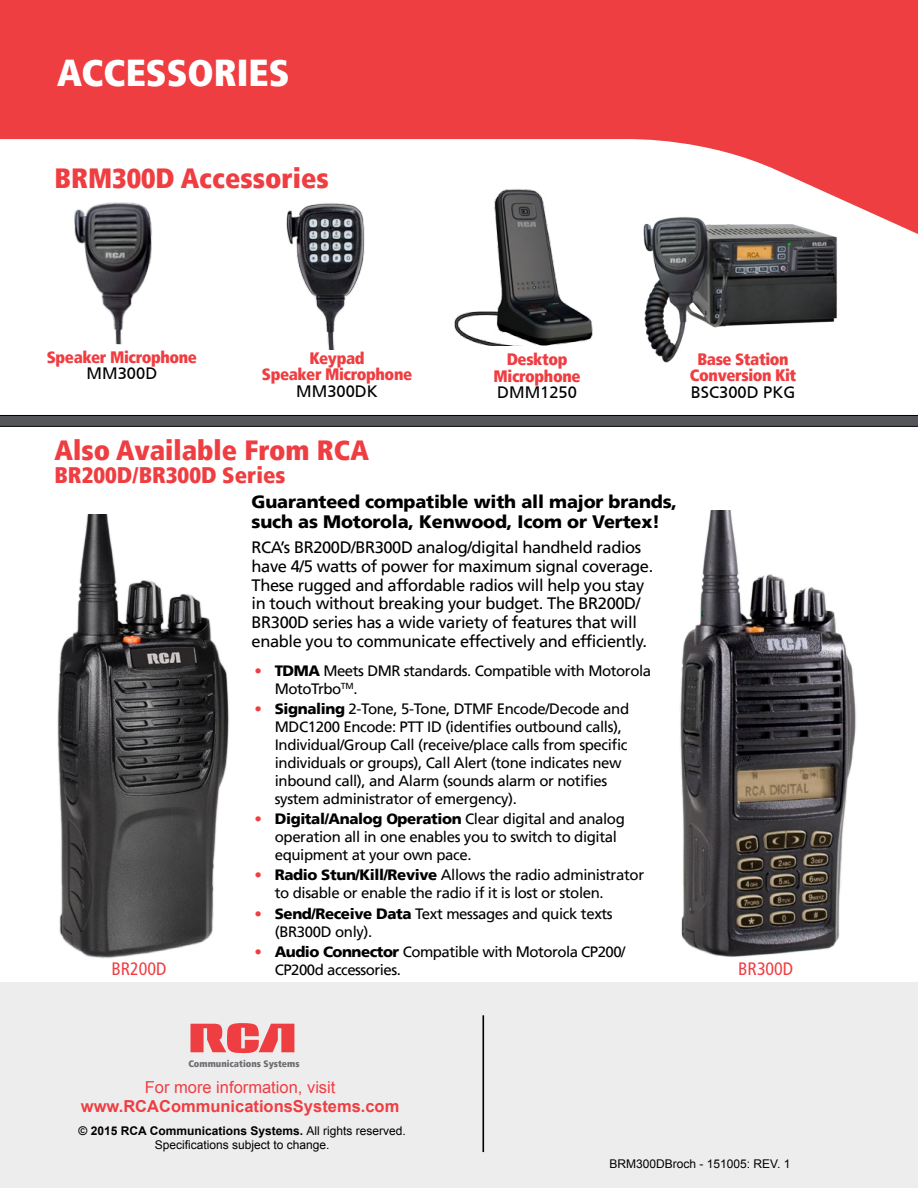
<style>
.page{position:relative;width:918px;height:1188px;background:#fff}
.page>*{position:absolute;margin:0;border:0;box-sizing:border-box;transform-origin:0 0}
.t1{font:900 condensed 37.5px "Frutiger LT";color:#fff}
.t2{font:900 condensed 27.75px "Frutiger LT";color:#ef3e42}
.t3{font:900 condensed 22.5px "Frutiger LT";color:#ef3e42}
.t4{font:900 18px/19.5px "Frutiger LT";letter-spacing:-.01em;color:#000}
.t5{font:condensed 18px "Frutiger LT";color:#ef3e42}
.t6{font:16.5px/18.8px "Frutiger LT";letter-spacing:-.025em;color:#000}
.t7{font:900 condensed 16.5px/16.5px "Frutiger LT";letter-spacing:-.025em;color:#ef3e42;text-align:center}
.t8{font:700 16.5px "Arial";color:#ef3e42}
.t9{font:16.5px "Frutiger CE";color:#000}
.t10{font:16.5px "Arial";color:#ef3e42}
.t11{font:15px/18px "Frutiger LT";letter-spacing:-.025em;color:#000}
.t12{font:12px/14.4px "Arial";color:#000;text-align:center}
.t13{font:900 condensed 9.45px "Frutiger LT";color:#6d6e71}
.s1{font-weight:900;color:#ef3e42}
.s2{font-weight:900}
.s3{font-weight:700}
</style>
<div class="page">
<div style="left:0;top:983px;width:918px;height:205px;background:#ededee"></div>
<svg style="left:0;top:0;width:918px;height:234px;fill:#ef3e42"></svg>
<svg style="left:190px;top:1023px;width:104px;height:30px"></svg>
<hr style="left:482px;top:1015px;width:2px;height:137px;background:#000">
<img style="left:642px;top:208px;width:198px;height:155px">
<img style="left:277px;top:197px;width:99px;height:153px">
<img style="left:62px;top:192px;width:100px;height:153px">
<img style="left:451px;top:187px;width:144px;height:159px">
<svg style="left:0;top:415px;width:918px;height:12px;background:#48494c"></svg>
<img style="left:57px;top:515px;width:172px;height:444px">
<img style="left:680px;top:510px;width:176px;height:447px">
<h1 class="t1" style="left:57px;top:50px;width:234px">ACCESSORIES</h1>
<h2 class="t2" style="left:55px;top:161px;width:276px">BRM300D Accessories</h2>
<p class="t7" style="left:47px;top:349px;width:152px">Speaker Microphone</p>
<p class="t9" style="left:87px;top:364px;width:72px">MM300D</p>
<p class="t7" style="left:262px;top:350px;width:152px">Keypad<br>Speaker Microphone</p>
<p class="t9" style="left:296px;top:381px;width:83px">MM300DK</p>
<h2 class="t2" style="left:55px;top:434px;width:316px">Also Available From RCA</h2>
<h3 class="t3" style="left:55px;top:461px;width:233px">BR200D/BR300D Series</h3>
<p class="t7" style="left:494px;top:351px;width:89px">Desktop<br>Microphone</p>
<p class="t9" style="left:497px;top:383px;width:81px">DMM1250</p>
<p class="t7" style="left:690px;top:350px;width:108px">Base Station<br>Conversion Kit</p>
<p class="t9" style="left:691px;top:382px;width:106px">BSC300D PKG</p>
<p class="t4" style="left:252px;top:492px;width:427px">Guaranteed compatible with all major brands, such as Motorola, Kenwood, Icom or Vertex!</p>
<p class="t6" style="left:252px;top:538px;width:403px">RCA’s BR200D/BR300D analog/digital handheld radios have 4/5 watts of power for maximum signal coverage.<br>These rugged and affordable radios will help you stay in touch without breaking your budget. The BR200D/ BR300D series has a wide variety of features that will enable you to communicate effectively and efficiently.</p>
<p class="t11" style="left:275px;top:662px;width:378px;text-indent:-20px"><span class="s1">•</span> <span class="s2">TDMA</span> Meets DMR standards. Compatible with Motorola<br>MotoTrbo<sup>TM</sup>.</p>
<p class="t11" style="left:275px;top:700px;width:356px;text-indent:-20px"><span class="s1">•</span> <span class="s2">Signaling</span> 2-Tone, 5-Tone, DTMF Encode/Decode and MDC1200 Encode: PTT ID (identifies outbound calls), Individual/Group Call (receive/place calls from specific individuals or groups), Call Alert (tone indicates new inbound call), and Alarm (sounds alarm or notifies system administrator of emergency).</p>
<p class="t11" style="left:275px;top:810px;width:352px;text-indent:-20px"><span class="s1">•</span> <span class="s2">Digital/Analog Operation</span> Clear digital and analog operation all in one enables you to switch to digital equipment at your own pace.</p>
<p class="t11" style="left:275px;top:866px;width:371px;text-indent:-20px"><span class="s1">•</span> <span class="s2">Radio Stun/Kill/Revive</span> Allows the radio administrator to disable or enable the radio if it is lost or stolen.</p>
<p class="t11" style="left:275px;top:904px;width:339px;text-indent:-20px"><span class="s1">•</span> <span class="s2">Send/Receive Data</span> Text messages and quick texts (BR300D only).</p>
<p class="t11" style="left:275px;top:943px;width:352px;text-indent:-20px"><span class="s1">•</span> <span class="s2">Audio Connector</span> Compatible with Motorola CP200/<br>CP200d accessories.</p>
<p class="t5" style="left:112px;top:958px;width:56px">BR200D</p>
<p class="t5" style="left:738px;top:958px;width:56px">BR300D</p>
<p class="t13" style="left:188px;top:1057px;width:113px">Communications Systems</p>
<p class="t10" style="left:145px;top:1076px;width:192px">For more information, visit</p>
<p class="t8" style="left:81px;top:1095px;width:320px">www.RCACommunicationsSystems.com</p>
<p class="t12" style="left:79px;top:1123px;width:329px"><span class="s3">© 2015 RCA Communications Systems.</span> All rights reserved.<br>Specifications subject to change.</p>
<p class="t12" style="left:610px;top:1156px;width:182px">BRM300DBroch - 151005: REV. 1</p>
</div>
